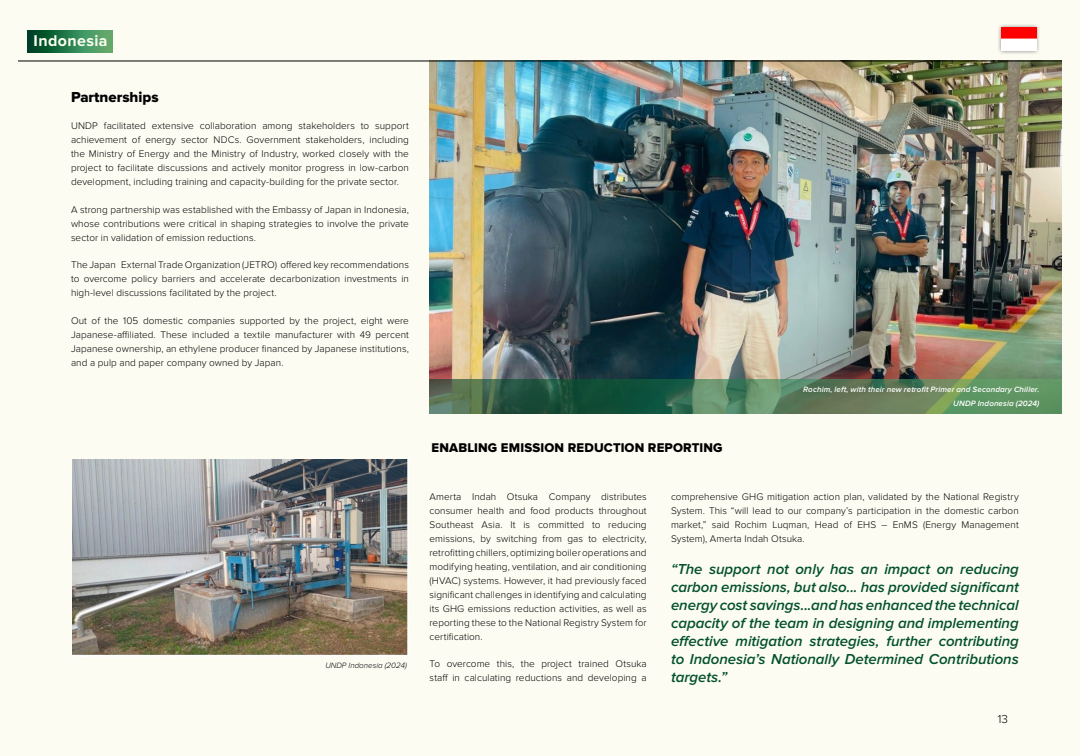
<style>
.page{position:relative;width:1080px;height:756px;background:#fcfcf3}
.page>*{position:absolute;margin:0;border:0;box-sizing:border-box;transform-origin:0 0}
.t1{font:700 16.2px "Proxima Nova";letter-spacing:.025em;color:#fdfef0}
.t2{font:italic 600 15px/18px "Proxima Nova";letter-spacing:-.005em;color:#03512a;text-align:justify}
.t3{font:15px "Proxima Nova Extrabld";color:#000}
.t4{font:13.1px "Proxima Nova Extrabld";letter-spacing:.01em;color:#000}
.t5{font:300 12px "Proxima Nova";color:#000}
.t6{font:300 10px/14px "Proxima Nova";letter-spacing:.005em;color:#000;text-align:justify}
.t7{font:italic 600 8px/14px "Proxima Nova";letter-spacing:.01em;color:#fff;text-align:right}
.t8{font:italic 300 8px "Proxima Nova";color:#000}
</style>
<div class="page">
<img style="left:430px;top:61px;width:632px;height:318px">
<svg style="left:430px;top:379px;width:632px;height:35px;background:#4a7554"></svg>
<div style="left:27px;top:30px;width:85px;height:23px;background:linear-gradient(to right,#003f1f,#68b879)"></div>
<hr style="left:18px;top:60px;width:1044px;height:1px;background:#000">
<div style="left:997px;top:23px;width:44px;height:32px;background:#000;opacity:.49"></div>
<img style="left:1001px;top:27px;width:35px;height:23px">
<img style="left:72px;top:459px;width:337px;height:196px">
<h1 class="t1" style="left:34px;top:32px;width:75px">Indonesia</h1>
<h2 class="t3" style="left:71px;top:88px;width:89px">Partnerships</h2>
<p class="t6" style="left:71px;top:119px;width:340px">UNDP facilitated extensive collaboration among stakeholders to support achievement of energy sector NDCs. Government stakeholders, including the Ministry of Energy and the Ministry of Industry, worked closely with the project to facilitate discussions and actively monitor progress in low-carbon development, including training and capacity-building for the private sector.</p>
<p class="t6" style="left:71px;top:203px;width:339px">A strong partnership was established with the Embassy of Japan in Indonesia, whose contributions were critical in shaping strategies to involve the private sector in validation of emission reductions.</p>
<p class="t6" style="left:71px;top:258px;width:339px">The Japan External Trade Organization (JETRO) offered key recommendations to overcome policy barriers and accelerate decarbonization investments in high-level discussions facilitated by the project.</p>
<p class="t6" style="left:71px;top:314px;width:339px">Out of the 105 domestic companies supported by the project, eight were Japanese-affiliated. These included a textile manufacturer with 49 percent Japanese ownership, an ethylene producer financed by Japanese institutions, and a pulp and paper company owned by Japan.</p>
<p class="t8" style="left:325px;top:661px;width:83px">UNDP Indonesia (2024)</p>
<h3 class="t4" style="left:431px;top:440px;width:293px">ENABLING EMISSION REDUCTION REPORTING</h3>
<p class="t7" style="left:803px;top:382px;width:238px">Rochim, left, with their new retrofit Primer and Secondary Chiller.<br>UNDP Indonesia (2024)</p>
<p class="t6" style="left:430px;top:489px;width:219px">Amerta Indah Otsuka Company distributes consumer health and food products throughout Southeast Asia. It is committed to reducing emissions, by switching from gas to electricity, retrofitting chillers, optimizing boiler operations and modifying heating, ventilation, and air conditioning (HVAC) systems. However, it had previously faced significant challenges in identifying and calculating its GHG emissions reduction activities, as well as reporting these to the National Registry System for certification.</p>
<p class="t6" style="left:430px;top:657px;width:219px">To overcome this, the project trained Otsuka staff in calculating reductions and developing a</p>
<p class="t6" style="left:671px;top:490px;width:349px">comprehensive GHG mitigation action plan, validated by the National Registry System. This “will lead to our company’s participation in the domestic carbon market,” said Rochim Luqman, Head of EHS – EnMS (Energy Management System), Amerta Indah Otsuka.</p>
<p class="t2" style="left:671px;top:560px;width:349px">“The support not only has an impact on reducing carbon emissions, but also... has provided significant energy cost savings...and has enhanced the technical capacity of the team in designing and implementing effective mitigation strategies, further contributing to Indonesia’s Nationally Determined Contributions targets.”</p>
<p class="t5" style="left:998px;top:713px;width:12px">13</p>
</div>
